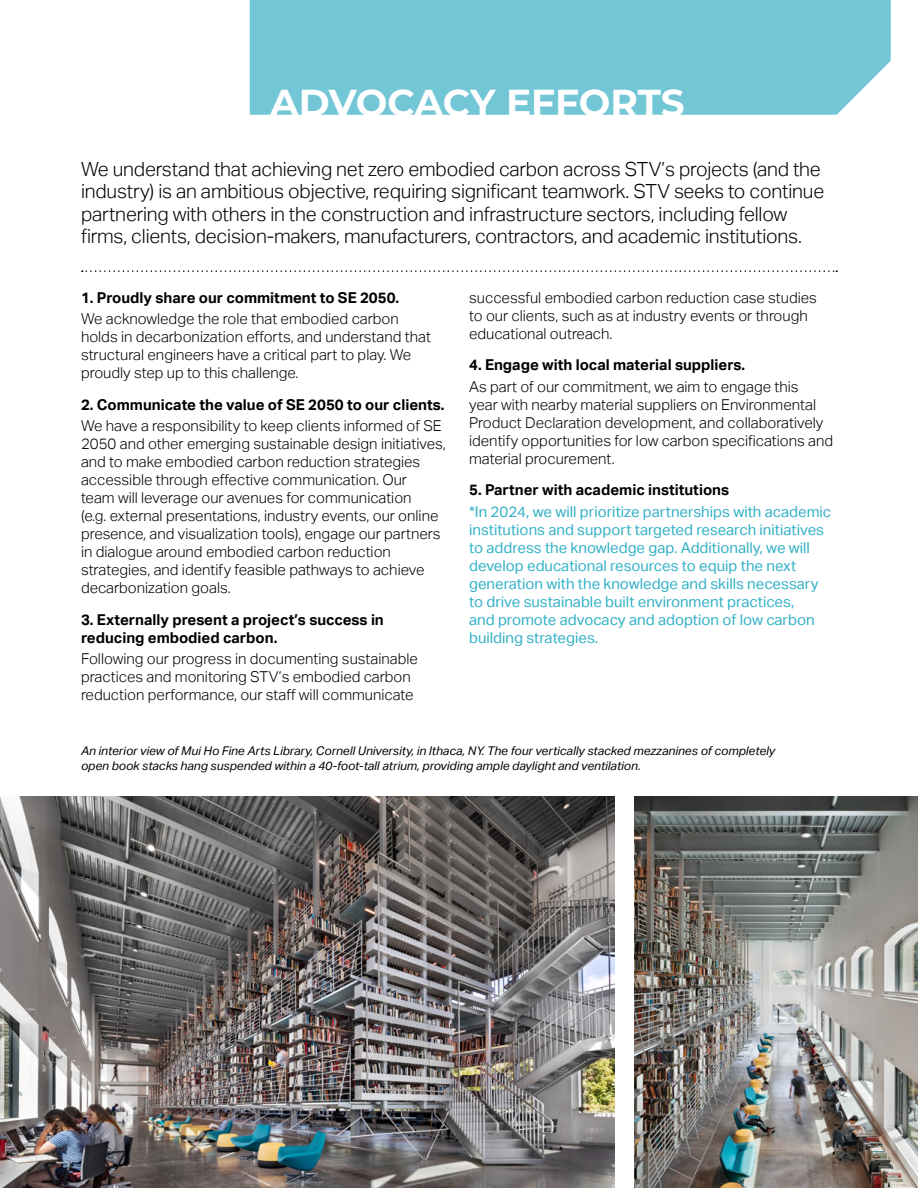
<style>
.page{position:relative;width:918px;height:1188px;background:#fff}
.page>*{position:absolute;margin:0;border:0;box-sizing:border-box;transform-origin:0 0}
.t1{font:700 37.5px "Montserrat";letter-spacing:-.005em;color:#fff}
.t2{font:300 19.5px/22.5px "Aktiv Grotesk";letter-spacing:-.01em;color:#000}
.t3{font:300 15px/18px "Aktiv Grotesk";color:#000}
.t4{font:15px/18px "Aktiv Grotesk";color:#33b1c7}
.t5{font:700 15px/18px "Aktiv Grotesk";color:#000}
.t6{font:italic 12px/15px "Aktiv Grotesk";color:#000}
</style>
<div class="page">
<div style="left:250px;top:0;width:641px;height:115px;background:#72c6d6"></div>
<svg style="left:82px;top:270px;width:755px;height:2px"></svg>
<img style="left:0;top:796px;width:614px;height:392px">
<img style="left:634px;top:796px;width:284px;height:392px">
<h1 class="t1" style="left:270px;top:76px;width:416px">ADVOCACY EFFORTS</h1>
<p class="t2" style="left:81px;top:158px;width:745px">We understand that achieving net zero embodied carbon across STV’s projects (and the industry) is an ambitious objective, requiring significant teamwork. STV seeks to continue partnering with others in the construction and infrastructure sectors, including fellow firms, clients, decision-makers, manufacturers, contractors, and academic institutions.</p>
<p class="t5" style="left:81px;top:289px;width:320px">1. Proudly share our commitment to SE 2050.</p>
<p class="t3" style="left:81px;top:310px;width:352px">We acknowledge the role that embodied carbon holds in decarbonization efforts, and understand that structural engineers have a critical part to play. We proudly step up to this challenge.</p>
<p class="t5" style="left:81px;top:396px;width:365px">2. Communicate the value of SE 2050 to our clients.</p>
<p class="t3" style="left:81px;top:417px;width:366px">We have a responsibility to keep clients informed of SE 2050 and other emerging sustainable design initiatives, and to make embodied carbon reduction strategies accessible through effective communication. Our<br>team will leverage our avenues for communication<br>(e.g. external presentations, industry events, our online presence, and visualization tools), engage our partners in dialogue around embodied carbon reduction strategies, and identify feasible pathways to achieve decarbonization goals.</p>
<p class="t5" style="left:81px;top:611px;width:304px">3. Externally present a project’s success in reducing embodied carbon.</p>
<p class="t3" style="left:81px;top:650px;width:338px">Following our progress in documenting sustainable practices and monitoring STV’s embodied carbon reduction performance, our staff will communicate</p>
<p class="t3" style="left:469px;top:289px;width:349px">successful embodied carbon reduction case studies to our clients, such as at industry events or through educational outreach.</p>
<p class="t5" style="left:469px;top:356px;width:278px">4. Engage with local material suppliers.</p>
<p class="t3" style="left:469px;top:378px;width:366px">As part of our commitment, we aim to engage this<br>year with nearby material suppliers on Environmental Product Declaration development, and collaboratively identify opportunities for low carbon specifications and material procurement.</p>
<p class="t5" style="left:469px;top:481px;width:262px">5. Partner with academic institutions</p>
<p class="t4" style="left:469px;top:503px;width:364px">*In 2024, we will prioritize partnerships with academic institutions and support targeted research initiatives to address the knowledge gap. Additionally, we will develop educational resources to equip the next generation with the knowledge and skills necessary to drive sustainable built environment practices,<br>and promote advocacy and adoption of low carbon building strategies.</p>
<p class="t6" style="left:81px;top:743px;width:696px">An interior view of Mui Ho Fine Arts Library, Cornell University, in Ithaca, NY. The four vertically stacked mezzanines of completely open book stacks hang suspended within a 40-foot-tall atrium, providing ample daylight and ventilation.</p>
</div>
